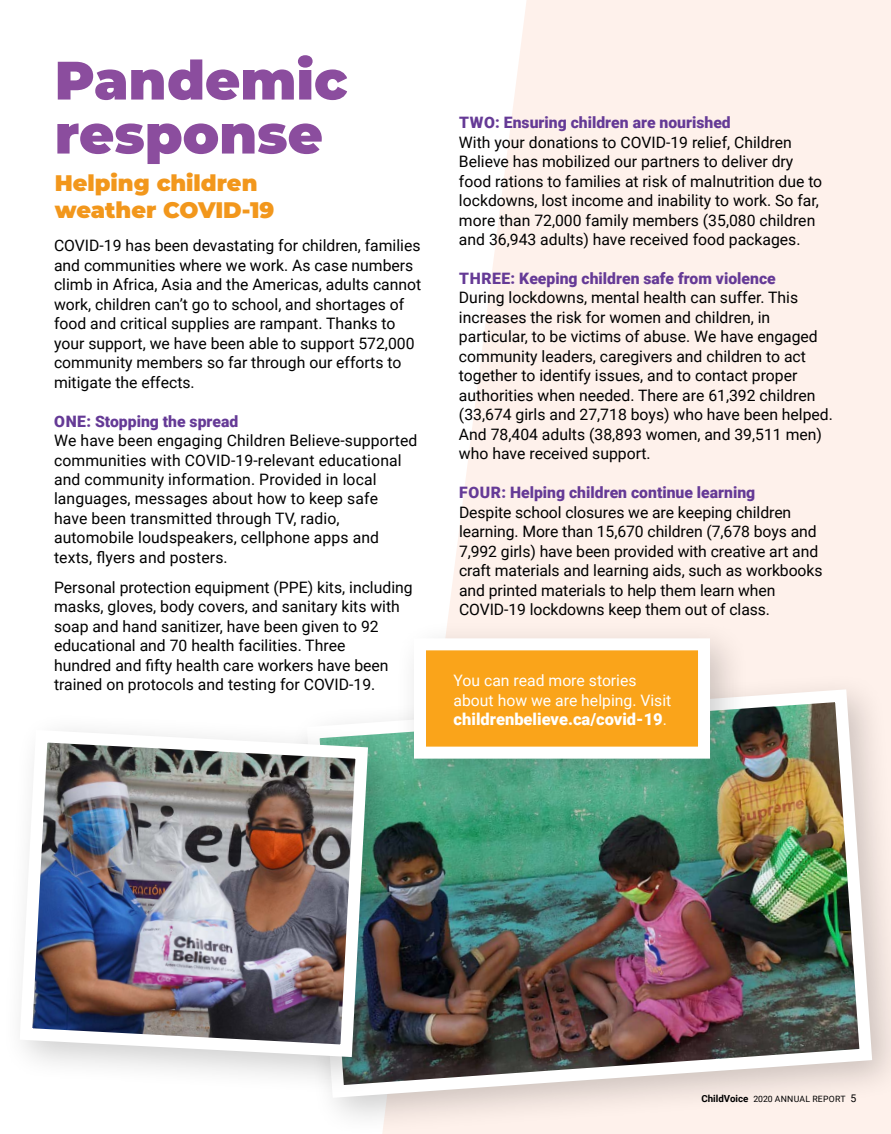
<style>
.page{position:relative;width:891px;height:1134px;background:#fef1eb}
.page>*{position:absolute;margin:0;border:0;box-sizing:border-box;transform-origin:0 0}
.t1{font:900 54px/54px "Montserrat";color:#8b4d9e}
.t2{font:900 22.5px/27px "Montserrat";color:#f2971c}
.t3{font:900 16.5px "Roboto";color:#fff}
.t4{font:15.75px/19.5px "Roboto";color:#000}
.t5{font:900 15.75px "Roboto";color:#653a96}
.t6{font:15.75px/19.5px "Roboto";color:#fff}
.t7{font:8.7px "Roboto";letter-spacing:.03em;color:#000}
.s1{font-weight:400;font-size:15.75px}
.s2{font-weight:700;font-size:9.75px}
.s3{font-size:10.5px}
</style>
<div class="page">
<div style="left:0;top:0;width:526px;height:1134px;background:#fff"></div>
<div style="left:288px;top:671px;width:603px;height:463px;background:#000;opacity:.2"></div>
<img style="left:300px;top:683px;width:579px;height:421px">
<div style="left:1px;top:711px;width:407px;height:386px;background:#000;opacity:.2"></div>
<img style="left:13px;top:724px;width:361px;height:339px">
<div style="left:394px;top:618px;width:357px;height:181px;background:#000;opacity:.2"></div>
<div style="left:414px;top:638px;width:296px;height:121px;background:#faa41a;border:12px solid #fff"></div>
<h1 class="t1" style="left:55px;top:50px;width:294px">Pandemic response</h1>
<h2 class="t2" style="left:55px;top:168px;width:221px">Helping children weather COVID-19</h2>
<p class="t4" style="left:54px;top:235px;width:369px">COVID-19 has been devastating for children, families and communities where we work. As case numbers climb in Africa, Asia and the Americas, adults cannot work, children can’t go to school, and shortages of food and critical supplies are rampant. Thanks to your support, we have been able to support 572,000 community members so far through our efforts to mitigate the effects.</p>
<p class="t5" style="left:54px;top:410px;width:186px">ONE: Stopping the spread</p>
<p class="t4" style="left:54px;top:430px;width:365px">We have been engaging Children Believe-supported communities with COVID-19-relevant educational and community information. Provided in local languages, messages about how to keep safe<br>have been transmitted through TV, radio, automobile loudspeakers, cellphone apps and texts, flyers and posters.</p>
<p class="t4" style="left:54px;top:577px;width:360px">Personal protection equipment (PPE) kits, including masks, gloves, body covers, and sanitary kits with soap and hand sanitizer, have been given to 92 educational and 70 health facilities. Three<br>hundred and fifty health care workers have been trained on protocols and testing for COVID-19.</p>
<p class="t5" style="left:459px;top:111px;width:273px">TWO: Ensuring children are nourished</p>
<p class="t4" style="left:459px;top:132px;width:365px">With your donations to COVID-19 relief, Children Believe has mobilized our partners to deliver dry food rations to families at risk of malnutrition due to lockdowns, lost income and inability to work. So far, more than 72,000 family members (35,080 children and 36,943 adults) have received food packages.</p>
<p class="t5" style="left:459px;top:267px;width:318px">THREE: Keeping children safe from violence</p>
<p class="t4" style="left:459px;top:288px;width:376px">During lockdowns, mental health can suffer. This increases the risk for women and children, in particular, to be victims of abuse. We have engaged community leaders, caregivers and children to act together to identify issues, and to contact proper authorities when needed. There are 61,392 children (33,674 girls and 27,718 boys) who have been helped.<br>And 78,404 adults (38,893 women, and 39,511 men) who have received support.</p>
<p class="t5" style="left:459px;top:482px;width:298px">FOUR: Helping children continue learning</p>
<p class="t4" style="left:459px;top:502px;width:365px">Despite school closures we are keeping children learning. More than 15,670 children (7,678 boys and 7,992 girls) have been provided with creative art and craft materials and learning aids, such as workbooks and printed materials to help them learn when COVID-19 lockdowns keep them out of class.</p>
<p class="t6" style="left:454px;top:670px;width:219px">You can read more stories about how we are helping. Visit</p>
<p class="t3" style="left:454px;top:708px;width:215px">childrenbelieve.ca/covid-19<span class="s1">.</span></p>
<p class="t7" style="left:701px;top:1092px;width:157px"><span class="s2">ChildVoice</span> 2020 ANNUAL REPORT <span class="s3">5</span></p>
</div>
